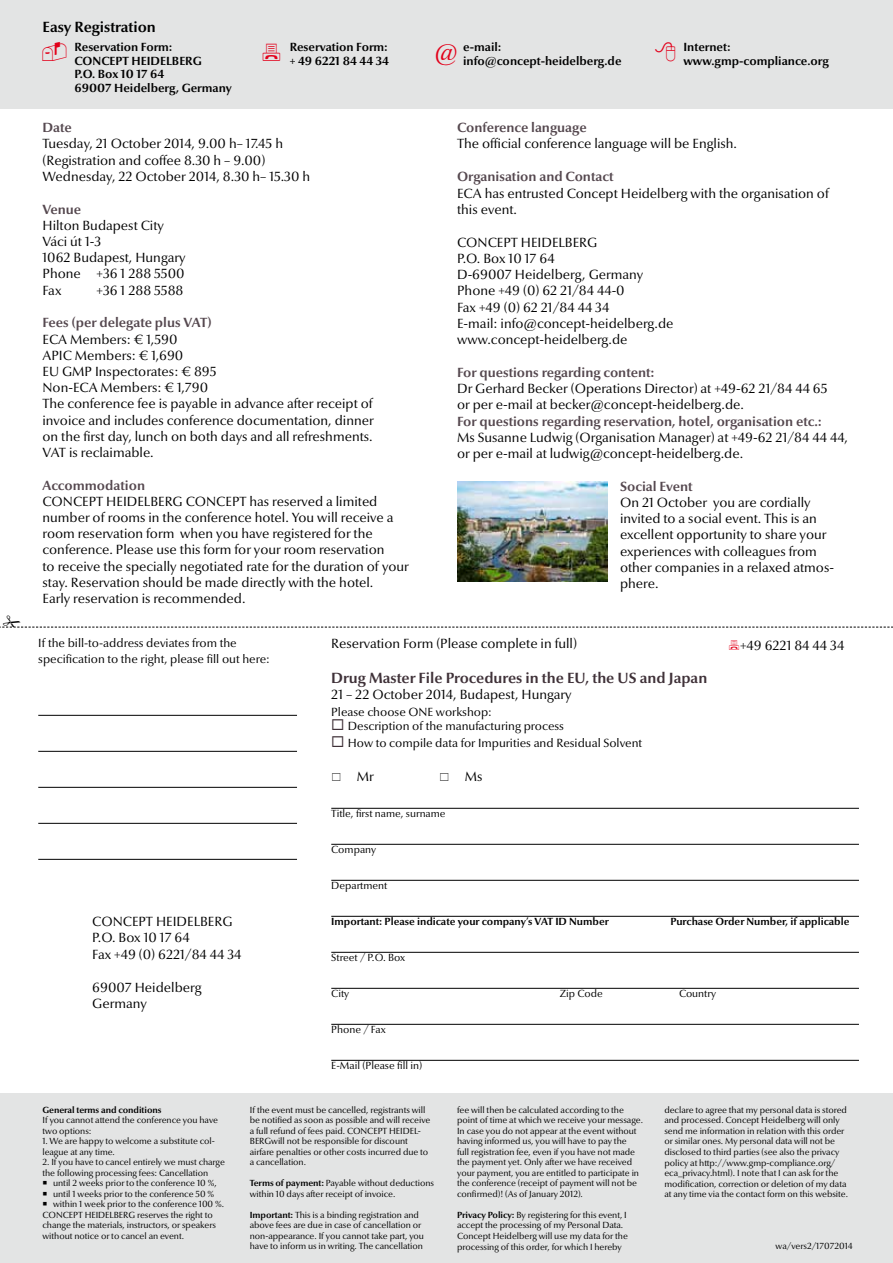
<style>
.page{position:relative;width:893px;height:1263px;background:#fff}
.page>*{position:absolute;margin:0;border:0;box-sizing:border-box;transform-origin:0 0}
.t1{font:700 15px "Optima Nova LT";color:#3f3138}
.t2{font:700 15px "Optima Nova LT";color:#000}
.t3{font:13.5px/16.2px "Optima Nova LT";color:#000}
.t4{font:700 13.5px "Optima Nova LT";color:#55484f}
.t5{font:12px/14.4px "Optima Nova LT";color:#000}
.t6{font:700 12px/13.5px "Optima Nova LT";color:#000}
.t7{font:10.5px "Optima Nova LT";color:#000}
.t8{font:700 10.5px "Optima Nova LT";color:#000}
.t9{font:9px/10.5px "Optima Nova LT";letter-spacing:-.005em;color:#000}
.t10{font:700 9px "Optima Nova LT";letter-spacing:-.005em;color:#000}
.s1{font-weight:400;font-size:24px;color:#e2001a}
.s2{font-weight:700}
</style>
<div class="page">
<img style="left:457px;top:481px;width:150px;height:100px">
<hr style="left:331px;top:808px;width:528px;height:1px;background:#000">
<hr style="left:331px;top:844px;width:528px;height:1px;background:#000">
<hr style="left:331px;top:880px;width:528px;height:1px;background:#000">
<hr style="left:331px;top:916px;width:528px;height:1px;background:#000">
<hr style="left:331px;top:952px;width:528px;height:1px;background:#000">
<hr style="left:331px;top:988px;width:528px;height:1px;background:#000">
<hr style="left:331px;top:1024px;width:528px;height:1px;background:#000">
<hr style="left:331px;top:1060px;width:528px;height:1px;background:#000">
<hr style="left:38px;top:715px;width:259px;height:1px;background:#000">
<hr style="left:38px;top:751px;width:259px;height:1px;background:#000">
<hr style="left:38px;top:787px;width:259px;height:1px;background:#000">
<hr style="left:38px;top:823px;width:259px;height:1px;background:#000">
<hr style="left:38px;top:859px;width:259px;height:1px;background:#000">
<div style="left:0;top:1094px;width:893px;height:169px;background:#e3e4e4"></div>
<div style="left:0;top:0;width:893px;height:108px;background:#e3e4e4"></div>
<svg style="left:0;top:626px;width:893px;height:2px"></svg>
<h1 class="t2" style="left:43px;top:18px;width:115px">Easy Registration</h1>
<h3 class="t6" style="left:74px;top:41px;width:159px">Reservation Form:<br>CONCEPT HEIDELBERG<br>P.O. Box 10 17 64<br>69007 Heidelberg, Germany</h3>
<h3 class="t6" style="left:290px;top:41px;width:101px">Reservation Form: + 49 6221 84 44 34</h3>
<h3 class="t6" style="left:463px;top:41px;width:160px;text-indent:-29px"><span class="s1">@</span> e-mail: info@concept-heidelberg.de</h3>
<h3 class="t6" style="left:683px;top:41px;width:147px">Internet: www.gmp-compliance.org</h3>
<h2 class="t4" style="left:43px;top:120px;width:31px">Date</h2>
<h2 class="t3" style="left:43px;top:136px;width:269px">Tuesday, 21 October 2014, 9.00 h– 17.45 h (Registration and coffee 8.30 h – 9.00)<br>Wednesday, 22 October 2014, 8.30 h– 15.30 h</h2>
<h2 class="t4" style="left:43px;top:201px;width:40px">Venue</h2>
<h2 class="t3" style="left:43px;top:217px;width:145px">Hilton Budapest City<br>Váci út 1-3<br>1062 Budapest, Hungary<br>Phone +36 1 288 5500<br>Fax</h2>
<h2 class="t3" style="left:97px;top:282px;width:88px">+36 1 288 5588</h2>
<h2 class="t4" style="left:43px;top:315px;width:170px">Fees (per delegate plus VAT)</h2>
<p class="t3" style="left:43px;top:331px;width:333px">ECA Members: € 1,590<br>APIC Members: € 1,690<br>EU GMP Inspectorates: € 895<br>Non-ECA Members: € 1,790<br>The conference fee is payable in advance after receipt of invoice and includes conference documentation, dinner on the first day, lunch on both days and all refreshments.<br>VAT is reclaimable.</p>
<h2 class="t4" style="left:43px;top:477px;width:104px">Accommodation</h2>
<p class="t3" style="left:43px;top:493px;width:368px">CONCEPT HEIDELBERG CONCEPT has reserved a limited number of rooms in the conference hotel. You will receive a room reservation form when you have registered for the conference. Please use this form for your room reservation<br>to receive the specially negotiated rate for the duration of your stay. Reservation should be made directly with the hotel.<br>Early reservation is recommended.</p>
<h2 class="t4" style="left:457px;top:120px;width:131px">Conference language</h2>
<h2 class="t3" style="left:457px;top:136px;width:281px">The official conference language will be English.</h2>
<h2 class="t4" style="left:457px;top:169px;width:158px">Organisation and Contact</h2>
<h2 class="t3" style="left:457px;top:185px;width:373px">ECA has entrusted Concept Heidelberg with the organisation of this event.</h2>
<h2 class="t3" style="left:457px;top:234px;width:218px">CONCEPT HEIDELBERG<br>P.O. Box 10 17 64<br>D-69007 Heidelberg, Germany<br>Phone +49 (0) 62 21/84 44-0<br>Fax +49 (0) 62 21/84 44 34<br>E-mail: info@concept-heidelberg.de www.concept-heidelberg.de</h2>
<h2 class="t4" style="left:457px;top:364px;width:199px">For questions regarding content:</h2>
<h2 class="t3" style="left:457px;top:381px;width:372px">Dr Gerhard Becker (Operations Director) at +49-62 21/84 44 65 or per e-mail at becker@concept-heidelberg.de.</h2>
<h2 class="t4" style="left:457px;top:413px;width:366px">For questions regarding reservation, hotel, organisation etc.:</h2>
<h2 class="t3" style="left:457px;top:429px;width:392px">Ms Susanne Ludwig (Organisation Manager) at +49-62 21/84 44 44, or per e-mail at ludwig@concept-heidelberg.de.</h2>
<h2 class="t4" style="left:620px;top:478px;width:74px">Social Event</h2>
<h2 class="t3" style="left:620px;top:495px;width:216px">On 21 October you are cordially invited to a social event. This is an excellent opportunity to share your experiences with colleagues from other companies in a relaxed atmos&shy;phere.</h2>
<h3 class="t5" style="left:38px;top:635px;width:233px;line-height:16.5px">If the bill-to-address deviates from the specification to the right, please fill out here:</h3>
<h2 class="t3" style="left:92px;top:913px;width:151px">CONCEPT HEIDELBERG<br>P.O. Box 10 17 64<br>Fax +49 (0) 6221/84 44 34</h2>
<h2 class="t3" style="left:92px;top:979px;width:111px">69007 Heidelberg<br>Germany</h2>
<h2 class="t3" style="left:331px;top:636px;width:247px">Reservation Form (Please complete in full)</h2>
<h1 class="t1" style="left:331px;top:669px;width:378px">Drug Master File Procedures in the EU, the US and Japan</h1>
<h2 class="t3" style="left:331px;top:687px;width:242px">21 – 22 October 2014, Budapest, Hungary</h2>
<h3 class="t5" style="left:348px;top:705px;width:218px;text-indent:-16px">Please choose ONE workshop:<br>Description of the manufacturing process</h3>
<h3 class="t5" style="left:348px;top:736px;width:296px">How to compile data for Impurities and Residual Solvent</h3>
<h2 class="t3" style="left:357px;top:769px;width:18px">Mr</h2>
<h2 class="t3" style="left:465px;top:769px;width:19px">Ms</h2>
<p class="t7" style="left:331px;top:807px;width:116px">Title, first name, surname</p>
<p class="t7" style="left:331px;top:843px;width:46px">Company</p>
<p class="t7" style="left:331px;top:879px;width:58px">Department</p>
<p class="t8" style="left:331px;top:915px;width:279px">Important: Please indicate your company’s VAT ID Number</p>
<p class="t8" style="left:670px;top:915px;width:180px">Purchase Order Number, if applicable</p>
<p class="t7" style="left:331px;top:951px;width:76px">Street / P.O. Box</p>
<p class="t7" style="left:331px;top:987px;width:20px">City</p>
<p class="t7" style="left:560px;top:987px;width:45px">Zip Code</p>
<p class="t7" style="left:679px;top:987px;width:39px">Country</p>
<p class="t7" style="left:331px;top:1023px;width:56px">Phone / Fax</p>
<p class="t7" style="left:331px;top:1059px;width:92px">E-Mail (Please fill in)</p>
<h2 class="t3" style="left:740px;top:638px;width:106px">+49 6221 84 44 34</h2>
<p class="t10" style="left:43px;top:1105px;width:120px">General terms and conditions</p>
<p class="t9" style="left:43px;top:1115px;width:177px">If you cannot attend the conference you have two options:</p>
<p class="t9" style="left:43px;top:1136px;width:174px">1. We are happy to welcome a substitute col&shy;league at any time.</p>
<p class="t9" style="left:43px;top:1157px;width:184px">2. If you have to cancel entirely we must charge the following processing fees: Cancellation</p>
<p class="t9" style="left:43px;top:1178px;width:176px">○ until 2 weeks prior to the conference 10 %,</p>
<p class="t9" style="left:43px;top:1189px;width:173px">○ until 1 weeks prior to the conference 50 %</p>
<p class="t9" style="left:43px;top:1199px;width:183px">○ within 1 week prior to the conference 100 %.<br>CONCEPT HEIDELBERG reserves the right to change the materials, instructors, or speakers without notice or to cancel an event.</p>
<p class="t9" style="left:250px;top:1105px;width:182px">If the event must be cancelled, registrants will be notified as soon as possible and will receive a full refund of fees paid. CONCEPT HEIDEL-BERGwill not be responsible for discount airfare penalties or other costs incurred due to a cancellation.</p>
<p class="t9" style="left:250px;top:1178px;width:186px"><span class="s2">Terms of payment:</span> Payable without deductions within 10 days after receipt of invoice.</p>
<p class="t9" style="left:250px;top:1210px;width:176px"><span class="s2">Important:</span> This is a binding registration and above fees are due in case of cancellation or non-appearance. If you cannot take part, you have to inform us in writing. The cancellation</p>
<p class="t9" style="left:457px;top:1105px;width:187px">fee will then be calculated according to the point of time at which we receive your message.<br>In case you do not appear at the event without having informed us, you will have to pay the<br>full registration fee, even if you have not made the payment yet. Only after we have received your payment, you are entitled to participate in the conference (receipt of payment will not be confirmed)! (As of January 2012).</p>
<p class="t9" style="left:457px;top:1210px;width:172px"><span class="s2">Privacy Policy:</span> By registering for this event, I accept the processing of my Personal Data.<br>Concept Heidelberg will use my data for the processing of this order, for which I hereby</p>
<p class="t9" style="left:664px;top:1105px;width:185px">declare to agree that my personal data is stored and processed. Concept Heidelberg will only send me information in relation with this order or similar ones. My personal data will not be disclosed to third parties (see also the privacy policy at http://www.gmp-compliance.org/ eca_privacy.html). I note that I can ask for the modification, correction or deletion of my data at any time via the contact form on this website.</p>
<p class="t9" style="left:775px;top:1240px;width:79px">wa/vers2/17072014</p>
</div>
